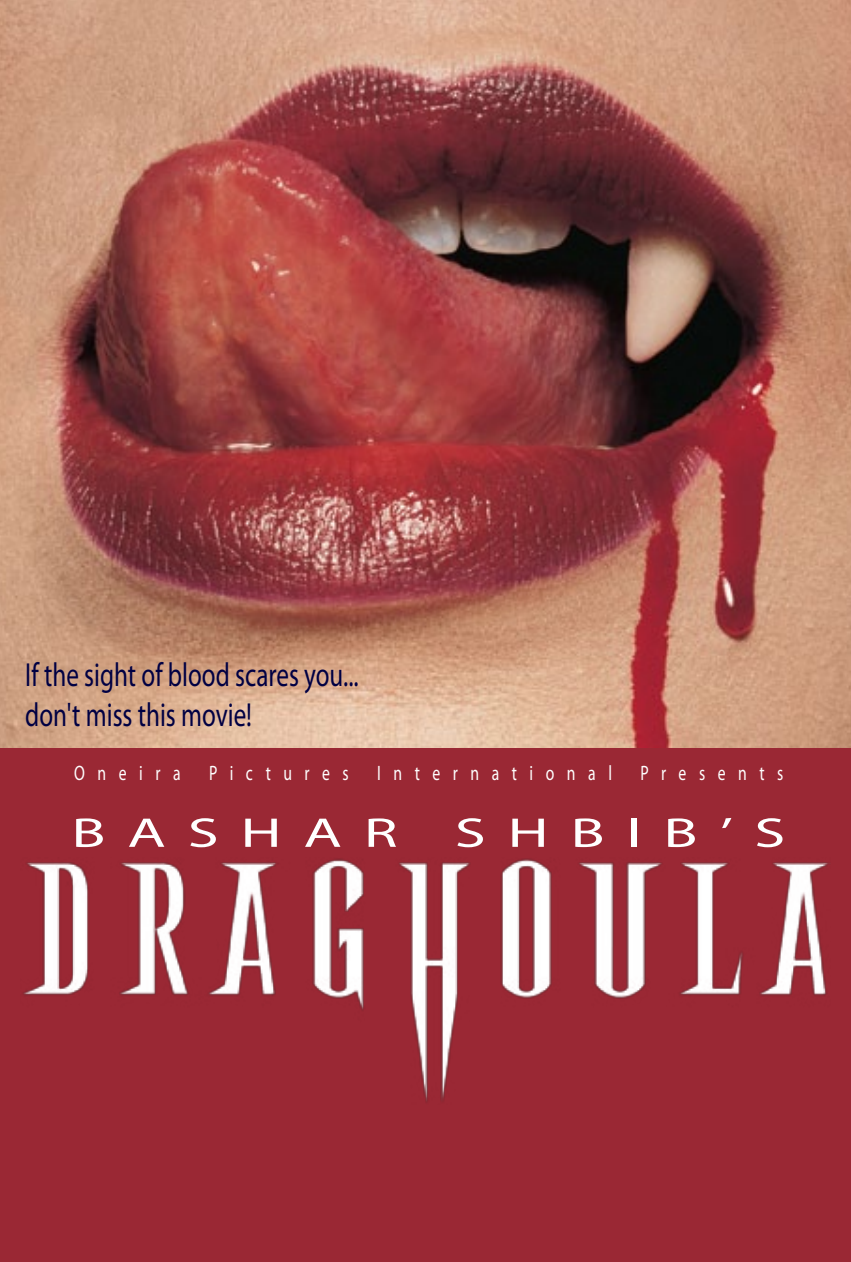
<style>
.page{position:relative;width:851px;height:1262px;background:#fff}
.page>*{position:absolute;margin:0;border:0;box-sizing:border-box;transform-origin:0 0}
.t1{font:41.75px "Myriad Pro";letter-spacing:.35em;color:#fff;scale:1.5 1}
.t2{font:33.5px/40px "Myriad Pro";color:#000043;scale:.75 1}
.t3{font:21px "Myriad Pro";letter-spacing:.8em;color:#fff;scale:.75 1}
</style>
<div class="page">
<img style="left:0;top:0;width:850px;height:748px">
<div style="left:0;top:748px;width:850px;height:513px;background:#9a2834"></div>
<img style="left:23px;top:858px;width:805px;height:245px">
<p class="t2" style="left:25px;top:654px;width:446px">If the sight of blood scares you... don't miss this movie!</p>
<p class="t3" style="left:74px;top:760px;width:143px">Oneira</p>
<p class="t3" style="left:209px;top:760px;width:188px">Pictures</p>
<p class="t3" style="left:377px;top:760px;width:314px">International</p>
<p class="t3" style="left:640px;top:760px;width:192px">Presents</p>
<p class="t1" style="left:71px;top:807px;width:219px">BASHAR</p>
<p class="t1" style="left:454px;top:807px;width:222px">SHBIB’S</p>
</div>
